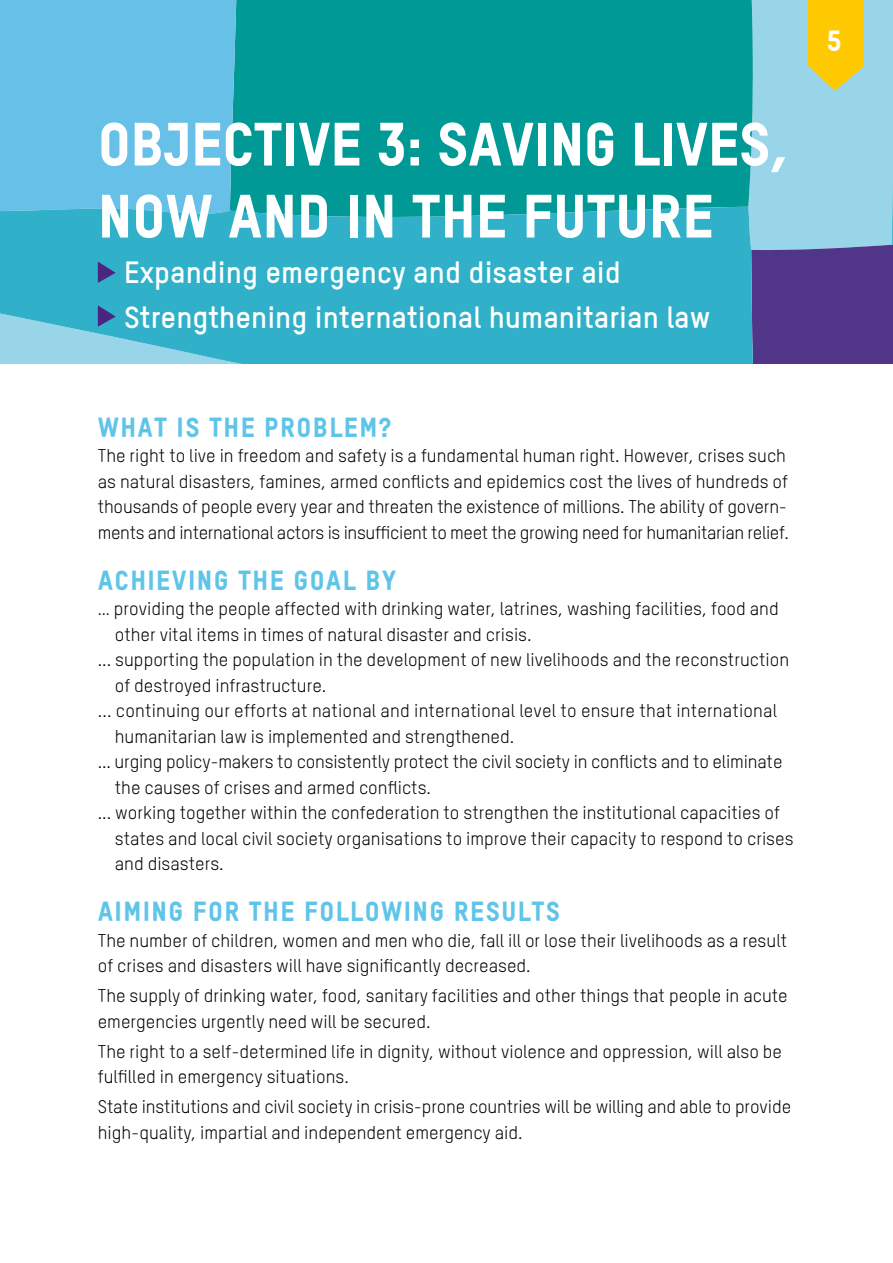
<style>
.page{position:relative;width:893px;height:1263px;background:#fff}
.page>*{position:absolute;margin:0;border:0;box-sizing:border-box;transform-origin:0 0}
.t1{font:60px/72px "Oxfam TSTARPRO Headline";letter-spacing:-.01em;color:#fff}
.t2{font:700 30px "Oxfam TSTARPRO";color:#fff}
.t3{font:28.5px "Oxfam TSTARPRO Headline";color:#fff}
.t4{font:27px "Oxfam TSTARPRO Headline";letter-spacing:.05em;color:#5fc5e8}
.t5{font:18px/25.5px "Oxfam TSTARPRO";color:#000}
.t6{font:18px "Oxfam TSTARPRO";letter-spacing:-.02em;color:#000}
</style>
<div class="page">
<div style="left:238px;top:0;width:510px;height:206px;background:#009995"></div>
<div style="left:0;top:0;width:238px;height:206px;background:#66c0e7"></div>
<svg style="left:0;top:206px;width:748px;height:158px;fill:#30b1c9"></svg>
<svg style="left:98px;top:261px;width:18px;height:22px"></svg>
<svg style="left:98px;top:305px;width:18px;height:22px"></svg>
<svg style="left:748px;top:0;width:145px;height:364px"></svg>
<p class="t1" style="left:98px;top:103px;width:694px">OBJECTIVE 3: SAVING LIVES,<br>NOW AND IN THE FUTURE</p>
<p class="t2" style="left:124px;top:249px;width:498px">Expanding emergency and disaster aid</p>
<p class="t2" style="left:124px;top:294px;width:588px">Strengthening international humanitarian law</p>
<p class="t4" style="left:98px;top:406px;width:295px">WHAT IS THE PROBLEM?</p>
<p class="t5" style="left:98px;top:441px;width:692px">The right to live in freedom and safety is a fundamental human right. However, crises such as natural disasters, famines, armed conflicts and epidemics cost the lives of hundreds of</p>
<p class="t5" style="left:98px;top:492px;width:691px">thousands of people every year and threaten the existence of millions. The ability of govern-</p>
<p class="t6" style="left:98px;top:519px;width:693px">ments and international actors is insufficient to meet the growing need for humanitarian relief.</p>
<p class="t4" style="left:98px;top:559px;width:300px">ACHIEVING THE GOAL BY</p>
<p class="t5" style="left:98px;top:594px;width:682px">… providing the people affected with drinking water, latrines, washing facilities, food and</p>
<p class="t5" style="left:115px;top:620px;width:418px">other vital items in times of natural disaster and crisis.</p>
<p class="t5" style="left:98px;top:645px;width:693px">... supporting the population in the development of new livelihoods and the reconstruction</p>
<p class="t5" style="left:115px;top:671px;width:213px">of destroyed infrastructure.</p>
<p class="t5" style="left:98px;top:696px;width:681px">... continuing our efforts at national and international level to ensure that international</p>
<p class="t5" style="left:115px;top:722px;width:401px">humanitarian law is implemented and strengthened.</p>
<p class="t5" style="left:98px;top:747px;width:686px">... urging policy-makers to consistently protect the civil society in conflicts and to eliminate</p>
<p class="t5" style="left:115px;top:773px;width:318px">the causes of crises and armed conflicts.</p>
<p class="t5" style="left:98px;top:798px;width:684px">... working together within the confederation to strengthen the institutional capacities of</p>
<p class="t5" style="left:115px;top:824px;width:680px">states and local civil society organisations to improve their capacity to respond to crises</p>
<p class="t5" style="left:115px;top:849px;width:111px">and disasters.</p>
<p class="t4" style="left:98px;top:891px;width:464px">AIMING FOR THE FOLLOWING RESULTS</p>
<p class="t5" style="left:98px;top:926px;width:691px">The number of children, women and men who die, fall ill or lose their livelihoods as a result of crises and disasters will have significantly decreased.</p>
<p class="t5" style="left:98px;top:981px;width:691px">The supply of drinking water, food, sanitary facilities and other things that people in acute emergencies urgently need will be secured.</p>
<p class="t5" style="left:98px;top:1037px;width:686px">The right to a self-determined life in dignity, without violence and oppression, will also be fulfilled in emergency situations.</p>
<p class="t5" style="left:98px;top:1092px;width:695px">State institutions and civil society in crisis-prone countries will be willing and able to provide high-quality, impartial and independent emergency aid.</p>
<h3 class="t3" style="left:827px;top:19px;width:16px">5</h3>
</div>
